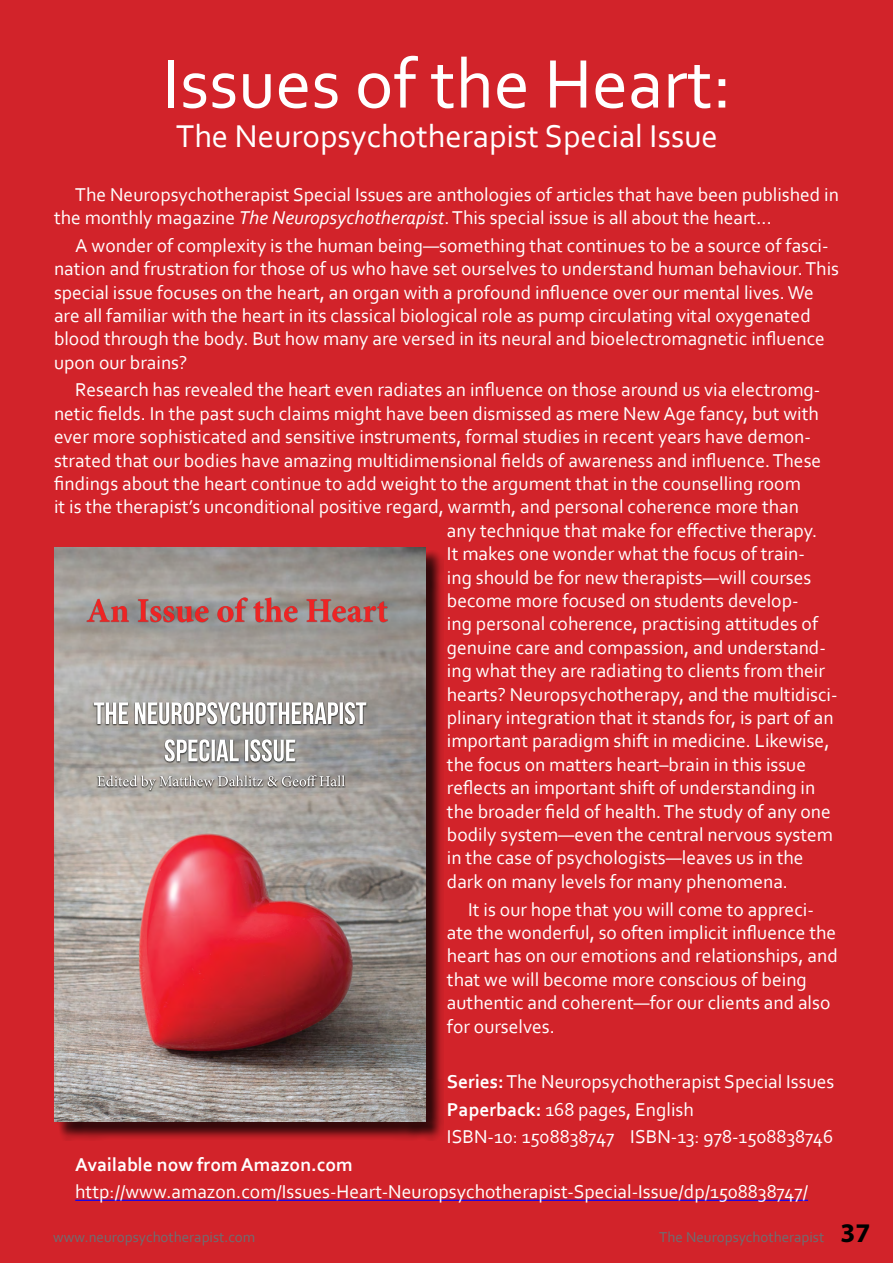
<style>
.page{position:relative;width:893px;height:1263px;background:#d2232a}
.page>*{position:absolute;margin:0;border:0;box-sizing:border-box;transform-origin:0 0}
.Editor_Header{font:72px "Corbel";color:#fff}
.Editor_Header-2{font:33px "Corbel";color:#fff}
.Editor_Body{font:19.5px/23.4px "Corbel";color:#fff}
.Editor_Body-2{font:700 19.5px "Corbel";color:#fff}
.t1{font:15px "Corbel";color:#6d6e71}
.s1{font-style:italic}
.s2{font-weight:700}
.s3{font-family:"Myriad Pro";font-weight:700;font-size:27px;color:#000}
</style>
<div class="page">
<div style="left:57px;top:550px;width:387px;height:591px;background:#000;opacity:.75"></div>
<img style="left:54px;top:548px;width:372px;height:574px">
<hr style="left:75px;top:1200px;width:733px;height:1px;background:#00f">
<p class="Editor_Header" style="left:162px;top:39px;width:571px">Issues of the Heart:</p>
<p class="Editor_Header-2" style="left:176px;top:116px;width:543px">The Neuropsychotherapist Special Issue</p>
<p class="Editor_Body" style="left:54px;top:182px;width:786px;text-indent:21px">The Neuropsychotherapist Special Issues are anthologies of articles that have been published in the monthly magazine <span class="s1">The Neuropsychotherapist</span>. This special issue is all about the heart...</p>
<p class="Editor_Body" style="left:54px;top:233px;width:786px;text-indent:21px">A wonder of complexity is the human being—something that continues to be a source of fasci&shy;nation and frustration for those of us who have set ourselves to understand human behaviour. This special issue focuses on the heart, an organ with a profound influence over our mental lives. We are all familiar with the heart in its classical biological role as pump circulating vital oxygenated blood through the body. But how many are versed in its neural and bioelectromagnetic influence upon our brains?</p>
<p class="Editor_Body" style="left:75px;top:378px;width:747px">Research has revealed the heart even radiates an influence on those around us via electromg-</p>
<p class="Editor_Body" style="left:54px;top:401px;width:766px">netic fields. In the past such claims might have been dismissed as mere New Age fancy, but with</p>
<p class="Editor_Body" style="left:54px;top:424px;width:758px">ever more sophisticated and sensitive instruments, formal studies in recent years have demon-</p>
<p class="Editor_Body" style="left:54px;top:448px;width:769px">strated that our bodies have amazing multidimensional fields of awareness and influence. These</p>
<p class="Editor_Body" style="left:54px;top:471px;width:748px">findings about the heart continue to add weight to the argument that in the counselling room</p>
<p class="Editor_Body" style="left:54px;top:495px;width:746px">it is the therapist’s unconditional positive regard, warmth, and personal coherence more than</p>
<p class="Editor_Body" style="left:447px;top:518px;width:372px">any technique that make for effective therapy.</p>
<p class="Editor_Body" style="left:447px;top:541px;width:360px">It makes one wonder what the focus of train-</p>
<p class="Editor_Body" style="left:447px;top:565px;width:366px">ing should be for new therapists—will courses</p>
<p class="Editor_Body" style="left:447px;top:588px;width:353px">become more focused on students develop-</p>
<p class="Editor_Body" style="left:447px;top:612px;width:373px">ing personal coherence, practising attitudes of</p>
<p class="Editor_Body" style="left:447px;top:635px;width:380px">genuine care and compassion, and understand-</p>
<p class="Editor_Body" style="left:447px;top:658px;width:379px">ing what they are radiating to clients from their</p>
<p class="Editor_Body" style="left:447px;top:682px;width:392px">hearts? Neuropsychotherapy, and the multidisci-</p>
<p class="Editor_Body" style="left:447px;top:705px;width:388px">plinary integration that it stands for, is part of an</p>
<p class="Editor_Body" style="left:447px;top:729px;width:384px">important paradigm shift in medicine. Likewise,</p>
<p class="Editor_Body" style="left:447px;top:752px;width:361px">the focus on matters heart–brain in this issue</p>
<p class="Editor_Body" style="left:447px;top:775px;width:370px">reflects an important shift of understanding in</p>
<p class="Editor_Body" style="left:447px;top:799px;width:386px">the broader field of health. The study of any one</p>
<p class="Editor_Body" style="left:447px;top:822px;width:388px">bodily system—even the central nervous system</p>
<p class="Editor_Body" style="left:447px;top:846px;width:358px">in the case of psychologists—leaves us in the</p>
<p class="Editor_Body" style="left:447px;top:869px;width:343px">dark on many levels for many phenomena.</p>
<p class="Editor_Body" style="left:447px;top:897px;width:392px;text-indent:21px">It is our hope that you will come to appreci&shy;ate the wonderful, so often implicit influence the heart has on our emotions and relationships, and that we will become more conscious of being authentic and coherent—for our clients and also for ourselves.</p>
<p class="Editor_Body" style="left:447px;top:1069px;width:389px"><span class="s2">Series:</span> The Neuropsychotherapist Special Issues</p>
<p class="Editor_Body" style="left:447px;top:1097px;width:248px"><span class="s2">Paperback:</span> 168 pages, English</p>
<p class="Editor_Body" style="left:447px;top:1124px;width:388px">ISBN-10: 1508838747 ISBN-13: 978-1508838746</p>
<p class="Editor_Body-2" style="left:75px;top:1152px;width:279px">Available now from Amazon.com</p>
<p class="Editor_Body" style="left:75px;top:1180px;width:734px">http://www.amazon.com/Issues-Heart-Neuropsychotherapist-Special-Issue/dp/1508838747/</p>
<p class="t1" style="left:53px;top:1228px;width:204px">www.neuropsychotherapist.com</p>
<p class="t1" style="left:659px;top:1228px;width:213px">The Neuropsychotherapist <span class="s3">37</span></p>
</div>
